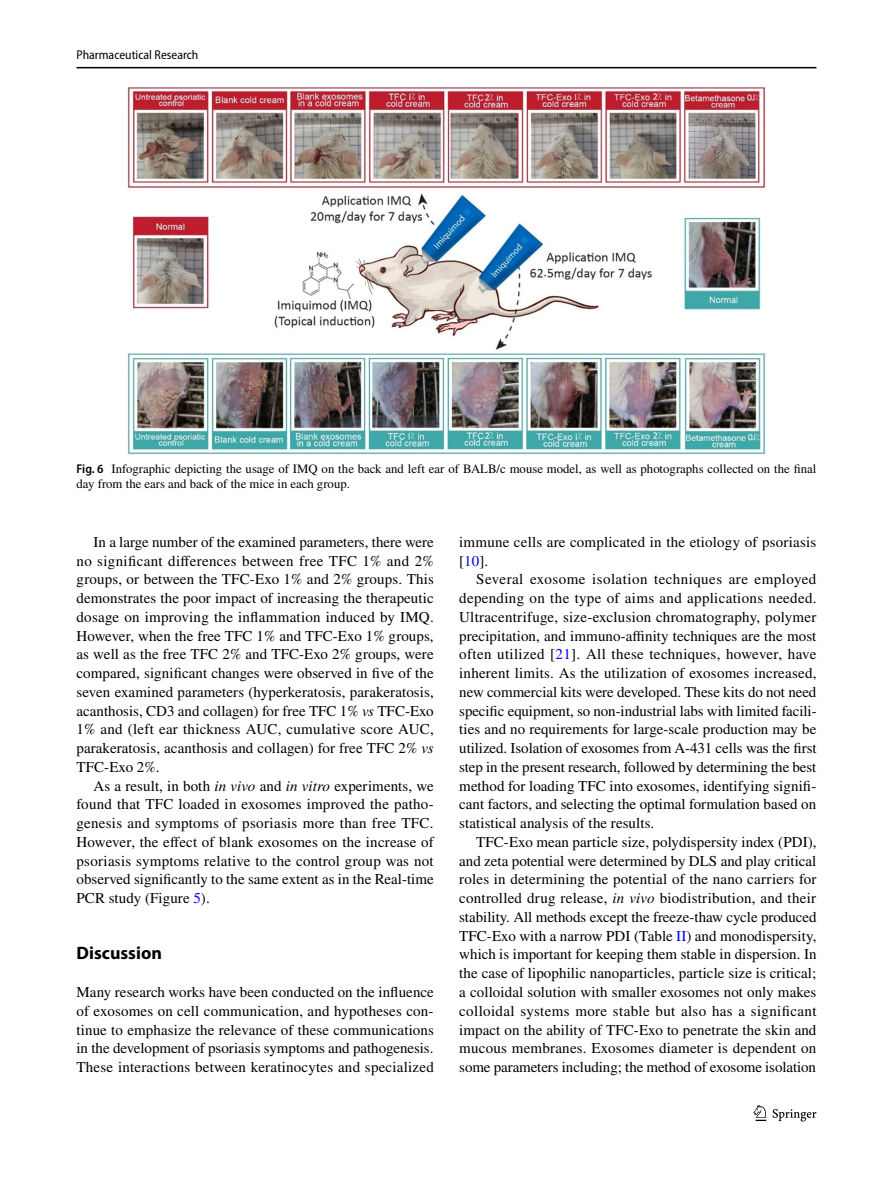
<style>
.page{position:relative;width:893px;height:1187px;background:#fff}
.page>*{position:absolute;margin:0;border:0;box-sizing:border-box;transform-origin:0 0}
.t1{font:700 18px "Myriad Pro";color:#000}
.t2{font:15px/18.8px "STIX";letter-spacing:.005em;color:#000;text-align:justify}
.t3{font:12.75px/15px "STIX";color:#000}
.t4{font:semi-condensed 12.75px "Myriad Pro";color:#000}
.s1{font-family:"Myriad Pro";font-weight:600;font-stretch:semi-condensed}
.s2{font-style:italic}
.s3{color:#00f}
</style>
<div class="page">
<hr style="left:77px;top:67px;width:739px;height:1px;background:#000">
<svg style="left:753px;top:1105px;width:13px;height:15px"></svg>
<svg style="left:773px;top:1109px;width:43px;height:12px"></svg>
<img style="left:128px;top:87px;width:637px;height:367px">
<p class="t4" style="left:77px;top:48px;width:123px">Pharmaceutical Research</p>
<p class="t3" style="left:77px;top:461px;width:741px"><span class="s1">Fig. 6</span> Infographic depicting the usage of IMQ on the back and left ear of BALB/c mouse model, as well as photographs collected on the final day from the ears and back of the mice in each group.</p>
<p class="t2" style="left:77px;top:533px;width:359px;text-indent:17px">In a large number of the examined parameters, there were no significant differences between free TFC 1% and 2% groups, or between the TFC-Exo 1% and 2% groups. This demonstrates the poor impact of increasing the therapeutic dosage on improving the inflammation induced by IMQ.<br>However, when the free TFC 1% and TFC-Exo 1% groups, as well as the free TFC 2% and TFC-Exo 2% groups, were compared, significant changes were observed in five of the seven examined parameters (hyperkeratosis, parakeratosis, acanthosis, CD3 and collagen) for free TFC 1% <span class="s2">vs</span> TFC-Exo 1% and (left ear thickness AUC, cumulative score AUC, parakeratosis, acanthosis and collagen) for free TFC 2% <span class="s2">vs </span>TFC-Exo 2%.</p>
<p class="t2" style="left:77px;top:777px;width:359px;text-indent:17px">As a result, in both <span class="s2">in vivo</span> and <span class="s2">in vitro</span> experiments, we found that TFC loaded in exosomes improved the patho&shy;genesis and symptoms of psoriasis more than free TFC.<br>However, the effect of blank exosomes on the increase of psoriasis symptoms relative to the control group was not observed significantly to the same extent as in the Real-time PCR study (Figure <span class="s3">5</span>).</p>
<p class="t1" style="left:77px;top:941px;width:87px">Discussion</p>
<p class="t2" style="left:77px;top:983px;width:359px">Many research works have been conducted on the influence of exosomes on cell communication, and hypotheses con&shy;tinue to emphasize the relevance of these communications in the development of psoriasis symptoms and pathogenesis.<br>These interactions between keratinocytes and specialized</p>
<p class="t2" style="left:459px;top:533px;width:359px">immune cells are complicated in the etiology of psoriasis [<span class="s3">10</span>].</p>
<p class="t2" style="left:459px;top:571px;width:359px;text-indent:17px">Several exosome isolation techniques are employed depending on the type of aims and applications needed.<br>Ultracentrifuge, size-exclusion chromatography, polymer precipitation, and immuno-affinity techniques are the most often utilized [<span class="s3">21</span>]. All these techniques, however, have inherent limits. As the utilization of exosomes increased, new commercial kits were developed. These kits do not need specific equipment, so non-industrial labs with limited facili&shy;ties and no requirements for large-scale production may be utilized. Isolation of exosomes from A-431 cells was the first step in the present research, followed by determining the best method for loading TFC into exosomes, identifying signifi&shy;cant factors, and selecting the optimal formulation based on statistical analysis of the results.</p>
<p class="t2" style="left:459px;top:833px;width:359px;text-indent:17px">TFC-Exo mean particle size, polydispersity index (PDI), and zeta potential were determined by DLS and play critical roles in determining the potential of the nano carriers for controlled drug release, <span class="s2">in vivo</span> biodistribution, and their stability. All methods except the freeze-thaw cycle produced TFC-Exo with a narrow PDI (Table <span class="s3">II</span>) and monodispersity, which is important for keeping them stable in dispersion. In the case of lipophilic nanoparticles, particle size is critical; a colloidal solution with smaller exosomes not only makes colloidal systems more stable but also has a significant impact on the ability of TFC-Exo to penetrate the skin and mucous membranes. Exosomes diameter is dependent on some parameters including; the method of exosome isolation</p>
</div>
